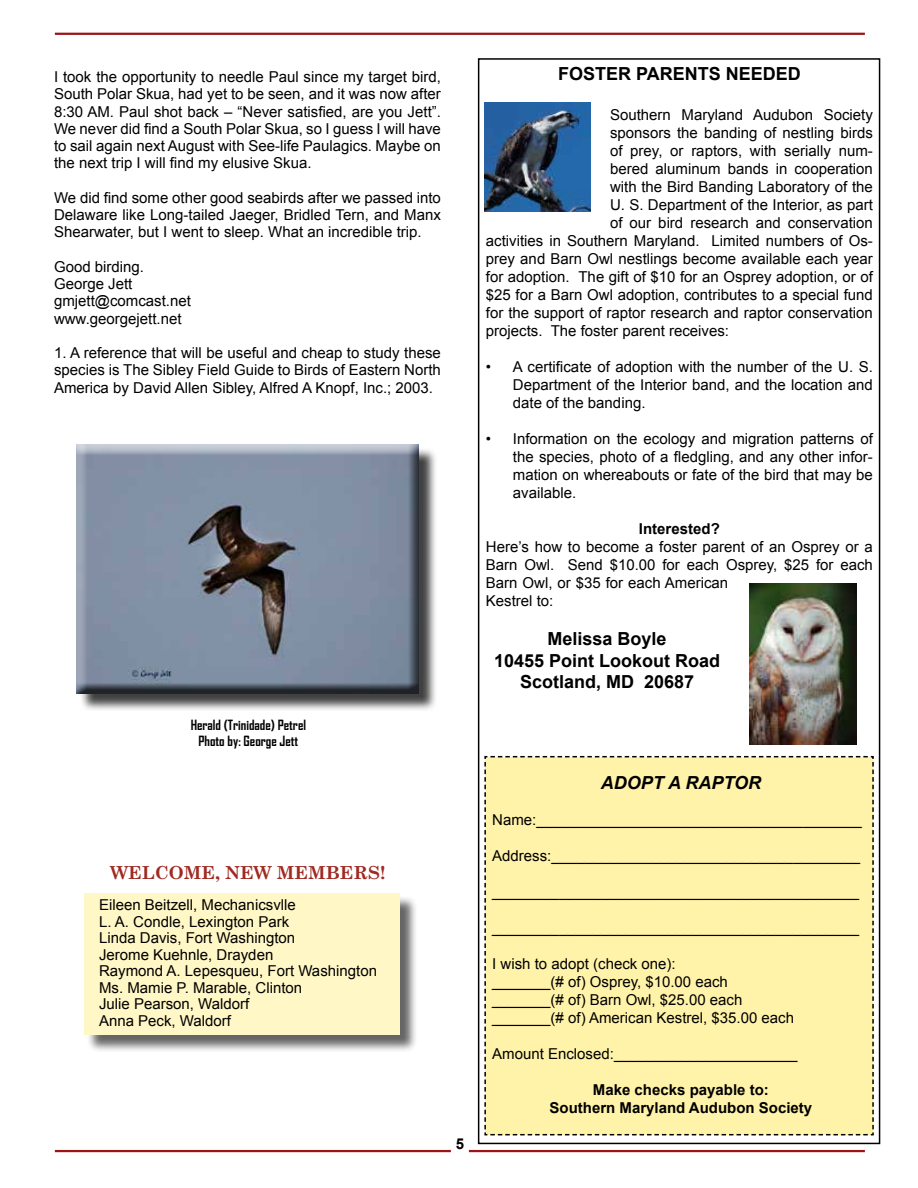
<style>
.page{position:relative;width:918px;height:1188px;background:#fff}
.page>*{position:absolute;margin:0;border:0;box-sizing:border-box;transform-origin:0 0}
.t1{font:700 18px/21.6px "Arial";color:#000;text-align:center}
.t2{font:700 18px "Century Schoolbook";color:#a02920}
.t3{font:italic 700 18px "Arial";color:#000}
.t4{font:15px/17.2px "Arial";color:#000;text-align:justify}
.t5{font:700 15px/18px "Arial";color:#000;text-align:center}
.t6{font:700 13.5px/16.2px "Agency FB";color:#000;text-align:center}
</style>
<div class="page">
<hr style="left:55px;top:33px;width:810px;height:2px;background:#9b1518">
<hr style="left:55px;top:1150px;width:396px;height:2px;background:#9b1518">
<hr style="left:469px;top:1150px;width:396px;height:2px;background:#9b1518">
<div style="left:484px;top:755px;width:390px;height:381px;background:#fff3a9"></div>
<img style="left:484px;top:102px;width:107px;height:110px">
<img style="left:749px;top:583px;width:108px;height:161px">
<div style="left:478px;top:58px;width:402px;height:1086px;border:2px solid #000"></div>
<div style="left:86px;top:895px;width:332px;height:158px;background:#000;opacity:.91"></div>
<div style="left:84px;top:893px;width:315px;height:141px;background:#fff7c5"></div>
<div style="left:79px;top:447px;width:358px;height:265px;background:#000;opacity:.75"></div>
<div style="left:75px;top:445px;width:345px;height:250px;background:#000;opacity:.75"></div>
<p class="t4" style="left:54px;top:68px;width:389px">I took the opportunity to needle Paul since my target bird, South Polar Skua, had yet to be seen, and it was now after 8:30 AM. Paul shot back – “Never satisfied, are you Jett”.<br>We never did find a South Polar Skua, so I guess I will have to sail again next August with See-life Paulagics. Maybe on the next trip I will find my elusive Skua.</p>
<p class="t4" style="left:54px;top:189px;width:388px">We did find some other good seabirds after we passed into Delaware like Long-tailed Jaeger, Bridled Tern, and Manx Shearwater, but I went to sleep. What an incredible trip.</p>
<p class="t4" style="left:54px;top:258px;width:138px;text-align:left">Good birding.<br>George Jett gmjett@comcast.net www.georgejett.net</p>
<p class="t4" style="left:54px;top:344px;width:389px">1. A reference that will be useful and cheap to study these species is The Sibley Field Guide to Birds of Eastern North America by David Allen Sibley, Alfred A Knopf, Inc.; 2003.</p>
<p class="t6" style="left:191px;top:716px;width:117px">Herald (Trinidade) Petrel<br>Photo by: George Jett</p>
<p class="t2" style="left:110px;top:859px;width:276px">WELCOME, NEW MEMBERS!</p>
<p class="t4" style="left:99px;top:897px;width:279px;line-height:16.5px;text-align:left">Eileen Beitzell, Mechanicsvlle<br>L. A. Condle, Lexington Park<br>Linda Davis, Fort Washington<br>Jerome Kuehnle, Drayden<br>Raymond A. Lepesqueu, Fort Washington<br>Ms. Mamie P. Marable, Clinton<br>Julie Pearson, Waldorf<br>Anna Peck, Waldorf</p>
<p class="t5" style="left:456px;top:1135px;width:10px">5</p>
<p class="t1" style="left:558px;top:63px;width:244px">FOSTER PARENTS NEEDED</p>
<p class="t4" style="left:610px;top:106px;width:264px">Southern Maryland Audubon Society</p>
<p class="t4" style="left:610px;top:124px;width:264px">sponsors the banding of nestling birds</p>
<p class="t4" style="left:610px;top:142px;width:264px">of prey, or raptors, with serially num-</p>
<p class="t4" style="left:610px;top:160px;width:264px">bered aluminum bands in cooperation</p>
<p class="t4" style="left:610px;top:178px;width:264px">with the Bird Banding Laboratory of the</p>
<p class="t4" style="left:610px;top:196px;width:264px">U. S. Department of the Interior, as part</p>
<p class="t4" style="left:610px;top:214px;width:264px">of our bird research and conservation</p>
<p class="t4" style="left:486px;top:232px;width:389px">activities in Southern Maryland. Limited numbers of Os-</p>
<p class="t4" style="left:486px;top:250px;width:388px">prey and Barn Owl nestlings become available each year</p>
<p class="t4" style="left:486px;top:268px;width:388px">for adoption. The gift of $10 for an Osprey adoption, or of</p>
<p class="t4" style="left:486px;top:286px;width:388px">$25 for a Barn Owl adoption, contributes to a special fund</p>
<p class="t4" style="left:486px;top:304px;width:388px">for the support of raptor research and raptor conservation</p>
<p class="t4" style="left:486px;top:322px;width:245px">projects. The foster parent receives:</p>
<p class="t4" style="left:513px;top:358px;width:362px;line-height:18px;text-indent:-27px">• A certificate of adoption with the number of the U. S.<br>Department of the Interior band, and the location and date of the banding.</p>
<p class="t4" style="left:513px;top:430px;width:361px;line-height:18px;text-indent:-27px">• Information on the ecology and migration patterns of the species, photo of a fledgling, and any other infor&shy;mation on whereabouts or fate of the bird that may be available.</p>
<p class="t5" style="left:639px;top:520px;width:82px">Interested?</p>
<p class="t4" style="left:486px;top:538px;width:388px;line-height:18px;text-align:left">Here’s how to become a foster parent of an Osprey or a Barn Owl. Send $10.00 for each Osprey, $25 for each Barn Owl, or $35 for each American<br>Kestrel to:</p>
<p class="t1" style="left:494px;top:629px;width:228px">Melissa Boyle<br>10455 Point Lookout Road<br>Scotland, MD 20687</p>
<p class="t3" style="left:601px;top:771px;width:162px">ADOPT A RAPTOR</p>
<p class="t4" style="left:492px;top:812px;width:371px">Name:_______________________________________</p>
<p class="t4" style="left:492px;top:848px;width:369px">Address:_____________________________________</p>
<p class="t4" style="left:492px;top:884px;width:368px">____________________________________________</p>
<p class="t4" style="left:492px;top:920px;width:368px">____________________________________________</p>
<p class="t4" style="left:492px;top:955px;width:303px;line-height:18px;text-align:left">I wish to adopt (check one):<br>_______(# of) Osprey, $10.00 each _______(# of) Barn Owl, $25.00 each _______(# of) American Kestrel, $35.00 each</p>
<p class="t4" style="left:492px;top:1046px;width:307px">Amount Enclosed:______________________</p>
<p class="t5" style="left:550px;top:1081px;width:264px">Make checks payable to:<br>Southern Maryland Audubon Society</p>
</div>
